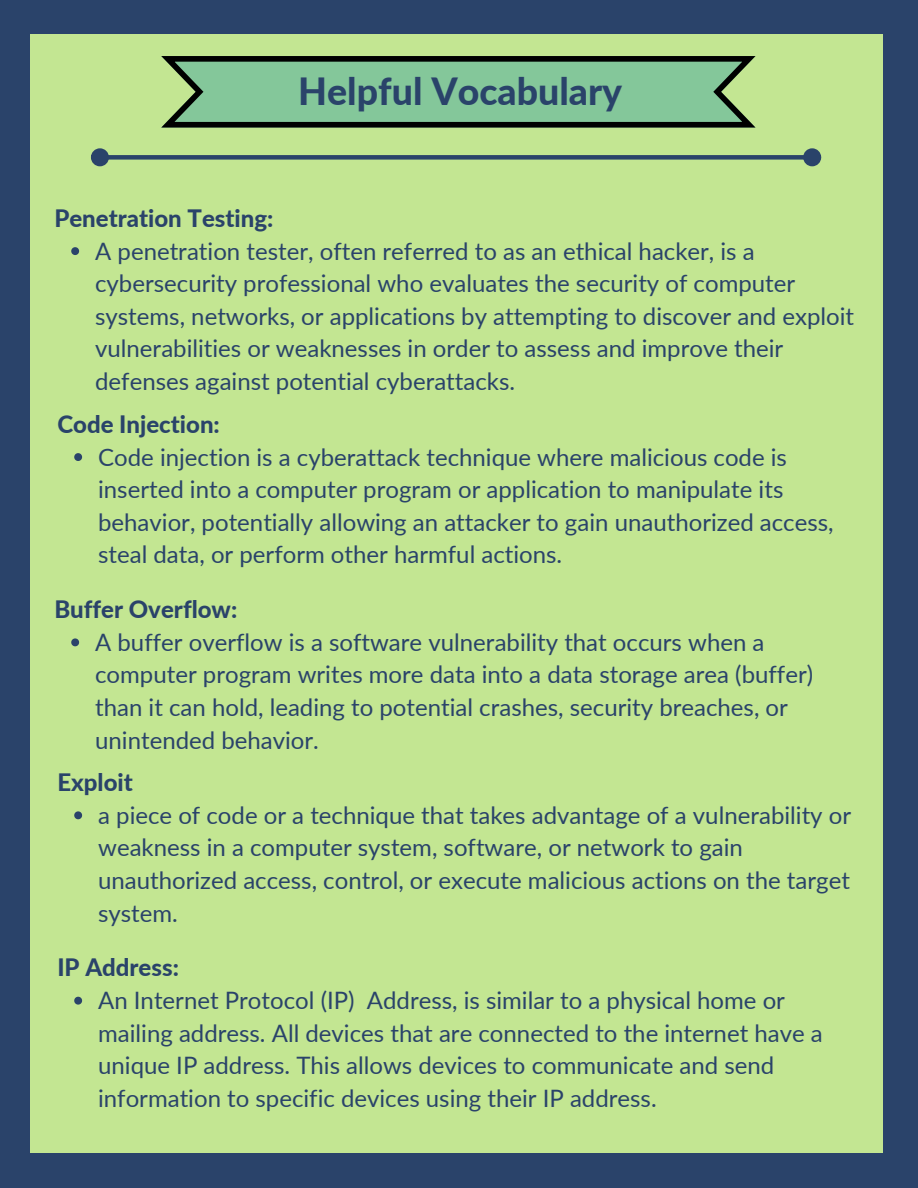
<style>
.page{position:relative;width:918px;height:1188px;background:#2a436a}
.page>*{position:absolute;margin:0;border:0;box-sizing:border-box;transform-origin:0 0}
.t1{font:800 37.5px "Lato";color:#2a436a}
.t2{font:24px/32.7px "Lato";color:#2a436a}
.t3{font:800 24px "Lato";color:#2a436a}
</style>
<div class="page">
<div style="left:30px;top:34px;width:852px;height:1119px;background:#c3e692"></div>
<svg style="left:161px;top:56px;width:595px;height:72px;background:#70a57e"></svg>
<div style="left:108px;top:155px;width:696px;height:5px;background:#2a436a"></div>
<div style="left:93px;top:151px;width:14px;height:13px;background:#2a436a;border-radius:50%"></div>
<div style="left:91px;top:148px;width:18px;height:18px;border:4px solid #2a436a;border-radius:50%"></div>
<div style="left:805px;top:151px;width:14px;height:13px;background:#2a436a;border-radius:50%"></div>
<div style="left:803px;top:148px;width:18px;height:18px;border:4px solid #2a436a;border-radius:50%"></div>
<svg style="left:71px;top:247px;width:8px;height:8px"></svg>
<svg style="left:74px;top:453px;width:8px;height:8px"></svg>
<svg style="left:71px;top:638px;width:8px;height:8px"></svg>
<svg style="left:74px;top:811px;width:8px;height:8px"></svg>
<svg style="left:74px;top:997px;width:8px;height:8px"></svg>
<p class="t1" style="left:298px;top:68px;width:326px">Helpful Vocabulary</p>
<p class="t3" style="left:54px;top:203px;width:221px">Penetration Testing:</p>
<p class="t2" style="left:95px;top:234px;width:760px">A penetration tester, often referred to as an ethical hacker, is a cybersecurity professional who evaluates the security of computer systems, networks, or applications by attempting to discover and exploit vulnerabilities or weaknesses in order to assess and improve their defenses against potential cyberattacks.</p>
<p class="t3" style="left:57px;top:409px;width:164px">Code Injection:</p>
<p class="t2" style="left:98px;top:440px;width:737px">Code injection is a cyberattack technique where malicious code is inserted into a computer program or application to manipulate its behavior, potentially allowing an attacker to gain unauthorized access, steal data, or perform other harmful actions.</p>
<p class="t3" style="left:54px;top:595px;width:184px">Buffer Overflow:</p>
<p class="t2" style="left:95px;top:625px;width:720px">A buffer overflow is a software vulnerability that occurs when a computer program writes more data into a data storage area (buffer) than it can hold, leading to potential crashes, security breaches, or unintended behavior.</p>
<p class="t3" style="left:57px;top:767px;width:77px">Exploit</p>
<p class="t2" style="left:98px;top:798px;width:754px">a piece of code or a technique that takes advantage of a vulnerability or weakness in a computer system, software, or network to gain unauthorized access, control, or execute malicious actions on the target system.</p>
<p class="t3" style="left:57px;top:953px;width:123px">IP Address:</p>
<p class="t2" style="left:98px;top:983px;width:726px">An Internet Protocol (IP) Address, is similar to a physical home or mailing address. All devices that are connected to the internet have a unique IP address. This allows devices to communicate and send information to specific devices using their IP address.</p>
</div>
